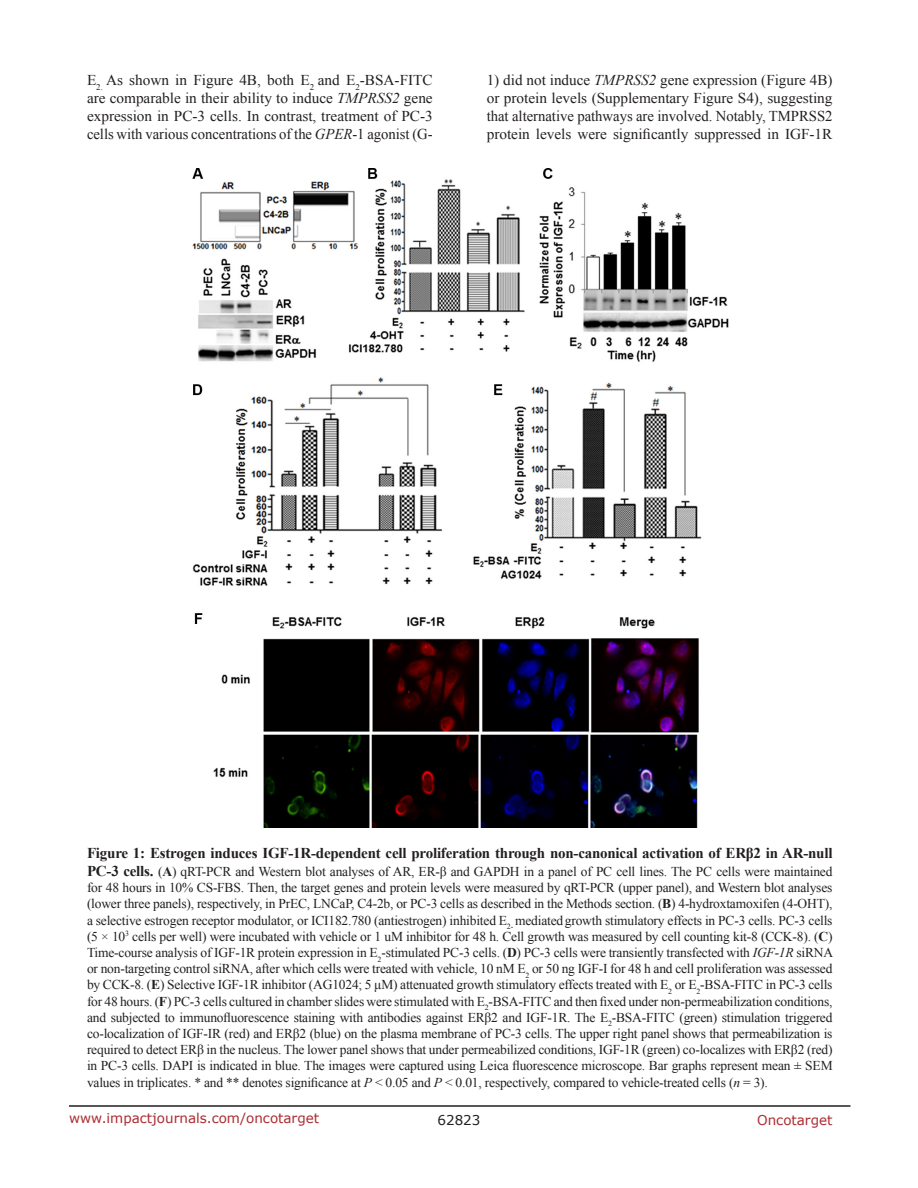
<style>
.page{position:relative;width:918px;height:1188px;background:#fff}
.page>*{position:absolute;margin:0;border:0;box-sizing:border-box;transform-origin:0 0}
.BodyText{font:15px/18px "Times New Roman";color:#231f20;text-align:justify}
.FigureText{font:700 15px "Times New Roman";letter-spacing:-.015em;color:#231f20}
.FigureText-2{font:13.5px/16.2px "Times New Roman";letter-spacing:-.015em;color:#231f20;text-align:justify}
.t1{font:13.5px "Verdana";color:#ac2b31}
.t2{font:13.5px "Verdana";color:#231f20}
.s1{font-style:italic}
.s2{font-weight:700;font-size:15px}
.s3{font-weight:700}
</style>
<div class="page">
<hr style="left:69px;top:1105px;width:781px;height:2px;background:#231f20">
<img style="left:193px;top:169px;width:535px;height:659px">
<p class="BodyText" style="left:87px;top:71px;width:347px">E<sub>2.</sub> As shown in Figure 4B, both E<sub>2</sub> and E<sub>2</sub>-BSA-FITC are comparable in their ability to induce <span class="s1">TMPRSS2</span> gene expression in PC-3 cells. In contrast, treatment of PC-3 cells with various concentrations of the <span class="s1">GPER</span>-1 agonist (G-</p>
<p class="BodyText" style="left:487px;top:71px;width:347px">1) did not induce <span class="s1">TMPRSS2</span> gene expression (Figure 4B) or protein levels (Supplementary Figure S4), suggesting that alternative pathways are involved. Notably, TMPRSS2 protein levels were significantly suppressed in IGF-1R</p>
<p class="FigureText" style="left:87px;top:843px;width:747px">Figure 1: Estrogen induces IGF-1R-dependent cell proliferation through non-canonical activation of ERβ2 in AR-null</p>
<p class="FigureText-2" style="left:87px;top:863px;width:748px"><span class="s2">PC-3 cells.</span> (<span class="s3">A</span>) qRT-PCR and Western blot analyses of AR, ER-β and GAPDH in a panel of PC cell lines. The PC cells were maintained for 48 hours in 10% CS-FBS. Then, the target genes and protein levels were measured by qRT-PCR (upper panel), and Western blot analyses (lower three panels), respectively, in PrEC, LNCaP, C4-2b, or PC-3 cells as described in the Methods section. (<span class="s3">B</span>) 4-hydroxtamoxifen (4-OHT), a selective estrogen receptor modulator, or ICI182.780 (antiestrogen) inhibited E<sub>2-</sub> mediatedgrowth stimulatory effects in PC-3 cells. PC-3 cells (5 × 10<sup>3</sup> cells per well) were incubated with vehicle or 1 uM inhibitor for 48 h. Cell growth was measured by cell counting kit-8 (CCK-8). (<span class="s3">C</span>)<br>Time-course analysis of IGF-1R protein expression in E<sub>2</sub>-stimulated PC-3 cells. (<span class="s3">D</span>) PC-3 cells were transiently transfected with <span class="s1">IGF-1R</span> siRNA or non-targeting control siRNA, after which cells were treated with vehicle, 10 nM E<sub>2</sub> or 50 ng IGF-I for 48 h and cell proliferation was assessed by CCK-8. (<span class="s3">E</span>) Selective IGF-1R inhibitor (AG1024; 5 μM) attenuated growth stimulatory effects treated with E<sub>2</sub> or E<sub>2</sub>-BSA-FITC in PC-3 cells for 48 hours. (<span class="s3">F</span>) PC-3 cells cultured in chamber slides were stimulated with E<sub>2</sub>-BSA-FITC and then fixed under non-permeabilization conditions, and subjected to immunofluorescence staining with antibodies against ERβ2 and IGF-1R. The E<sub>2</sub>-BSA-FITC (green) stimulation triggered co-localization of IGF-IR (red) and ERβ2 (blue) on the plasma membrane of PC-3 cells. The upper right panel shows that permeabilization is required to detect ERβ in the nucleus. The lower panel shows that under permeabilized conditions, IGF-1R (green) co-localizes with ERβ2 (red) in PC-3 cells. DAPI is indicated in blue. The images were captured using Leica fluorescence microscope. Bar graphs represent mean ± SEM values in triplicates. * and ** denotes significance at <span class="s1">P</span> &lt; 0.05 and <span class="s1">P</span> &lt; 0.01, respectively, compared to vehicle-treated cells (<span class="s1">n</span> = 3).</p>
<p class="t1" style="left:69px;top:1109px;width:252px">www.impactjournals.com/oncotarget</p>
<p class="t2" style="left:438px;top:1111px;width:44px">62823</p>
<p class="t1" style="left:757px;top:1111px;width:77px">Oncotarget</p>
</div>
